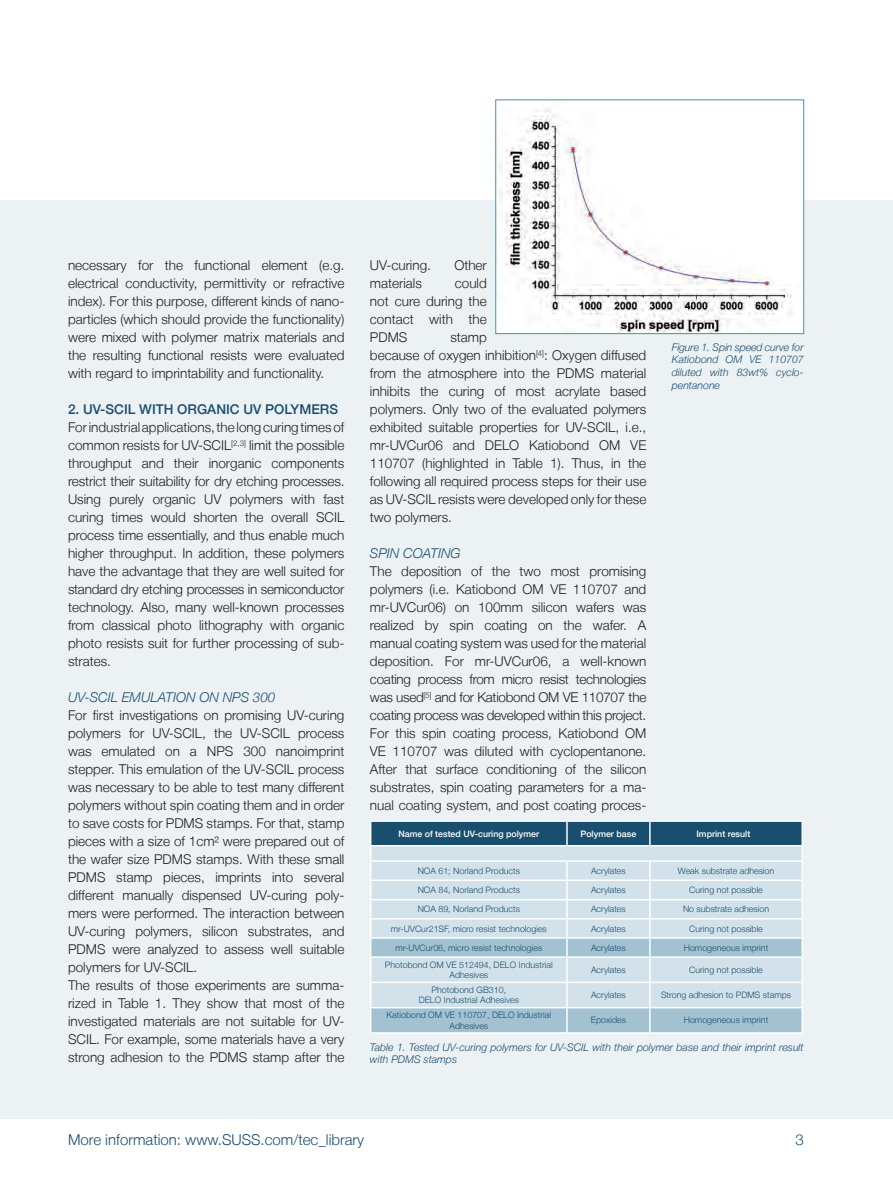
<style>
.page{position:relative;width:893px;height:1191px;background:#fff}
.page>*{position:absolute;margin:0;border:0;box-sizing:border-box;transform-origin:0 0}
.t1{font:300 15px "Helvetica Neue LT";color:#1a4e6e}
.t2{font:300 13.5px/18px "Helvetica Neue LT";color:#231f20;text-align:justify}
.t3{font:italic 300 13.5px "Helvetica Neue LT";color:#1a4e6e}
.t4{font:500 13.5px "Helvetica Neue LT";color:#1a4e6e}
.t5{font:italic 300 10.5px/12.6px "Helvetica Neue LT";color:#1a4e6e}
.t6{font:300 8.85px/10.6px "Helvetica Neue LT";color:#1a4e6e;text-align:center}
.t7{font:500 8.85px "Helvetica Neue LT";color:#fff}
.s1{color:#1a4e6e}
</style>
<div class="page">
<div style="left:0;top:200px;width:893px;height:918px;background:#ecf1f4"></div>
<hr style="left:567px;top:820px;width:83px;height:2px;background:#fff">
<hr style="left:650px;top:820px;width:153px;height:2px;background:#fff">
<hr style="left:370px;top:820px;width:197px;height:2px;background:#fff">
<svg style="left:370px;top:821px;width:433px;height:212px;background:#b9ced9"></svg>
<hr style="left:566px;top:1008px;width:2px;height:24px;background:#fff">
<hr style="left:649px;top:1008px;width:2px;height:24px;background:#fff">
<hr style="left:801px;top:1008px;width:2px;height:24px;background:#fff">
<hr style="left:370px;top:1032px;width:197px;height:1px;background:#fff">
<img style="left:497px;top:109px;width:305px;height:223px">
<div style="left:495px;top:99px;width:309px;height:235px;border:1px solid #528ea7"></div>
<p class="t2" style="left:68px;top:256px;width:278px">necessary for the functional element (e.g. electrical conductivity, permittivity or refractive index). For this purpose, different kinds of nano&shy;particles (which should provide the functionality) were mixed with polymer matrix materials and the resulting functional resists were evaluated with regard to imprintability and functionality.</p>
<p class="t4" style="left:68px;top:401px;width:272px">2. UV-SCIL WITH ORGANIC UV POLYMERS</p>
<p class="t2" style="left:68px;top:418px;width:278px">For industrial applications, the long curing times of common resists for UV-SCIL<sup>[2,3]</sup> limit the possible throughput and their inorganic components restrict their suitability for dry etching processes.<br>Using purely organic UV polymers with fast curing times would shorten the overall SCIL process time essentially, and thus enable much higher throughput. In addition, these polymers have the advantage that they are well suited for standard dry etching processes in semiconductor technology. Also, many well-known processes from classical photo lithography with organic photo resists suit for further processing of sub&shy;strates.</p>
<p class="t3" style="left:68px;top:689px;width:209px">UV-SCIL EMULATION ON NPS 300</p>
<p class="t2" style="left:68px;top:706px;width:278px">For first investigations on promising UV-curing polymers for UV-SCIL, the UV-SCIL process was emulated on a NPS 300 nanoimprint stepper. This emulation of the UV-SCIL process was necessary to be able to test many different polymers without spin coating them and in order to save costs for PDMS stamps. For that, stamp pieces with a size of 1cm² were prepared out of the wafer size PDMS stamps. With these small PDMS stamp pieces, imprints into several different manually dispensed UV-curing poly&shy;mers were performed. The interaction between UV-curing polymers, silicon substrates, and PDMS were analyzed to assess well suitable polymers for UV-SCIL.</p>
<p class="t2" style="left:68px;top:976px;width:278px">The results of those experiments are summa&shy;rized in Table 1. They show that most of the investigated materials are not suitable for UV-SCIL. For example, some materials have a very strong adhesion to the PDMS stamp after the</p>
<p class="t2" style="left:370px;top:256px;width:63px">UV-curing.</p>
<p class="t2" style="left:454px;top:256px;width:34px">Other</p>
<p class="t2" style="left:370px;top:274px;width:54px">materials</p>
<p class="t2" style="left:370px;top:274px;width:118px;text-indent:85px">could not cure during the contact with the PDMS</p>
<p class="t2" style="left:370px;top:328px;width:278px;text-align:left;text-indent:80px">stamp<br>because of oxygen inhibition<sup>[4]</sup>: Oxygen diffused from the atmosphere into the PDMS material inhibits the curing of most acrylate based polymers. Only two of the evaluated polymers exhibited suitable properties for UV-SCIL, i.e., mr-UVCur06 and DELO Katiobond OM VE 110707 (highlighted in Table 1). Thus, in the following all required process steps for their use as UV-SCIL resists were developed only for these two polymers.</p>
<p class="t3" style="left:370px;top:545px;width:92px">SPIN COATING</p>
<p class="t2" style="left:370px;top:562px;width:278px">The deposition of the two most promising polymers (i.e. Katiobond OM VE 110707 and mr-UVCur06) on 100mm silicon wafers was realized by spin coating on the wafer. A manual coating system was used for the material deposition. For mr-UVCur06, a well-known coating process from micro resist technologies was used<sup>[5]</sup> and for Katiobond OM VE 110707 the coating process was developed within this project.</p>
<p class="t2" style="left:370px;top:724px;width:278px">For this spin coating process, Katiobond OM VE 110707 was diluted with cyclopentanone.<br>After that surface conditioning of the silicon substrates, spin coating parameters for a ma&shy;nual coating system, and post coating proces-</p>
<p class="t5" style="left:672px;top:340px;width:133px;text-align:justify">Figure 1. Spin speed curve for Katiobond OM VE 110707 diluted with 83wt% cyclo&shy;pentanone</p>
<p class="t7" style="left:398px;top:828px;width:142px">Name of tested UV-curing polymer</p>
<p class="t7" style="left:580px;top:828px;width:57px">Polymer base</p>
<p class="t7" style="left:696px;top:828px;width:61px">Imprint result<span class="s1">g</span></p>
<p class="t6" style="left:418px;top:865px;width:104px">NOA 61; Norland Products</p>
<p class="t6" style="left:591px;top:865px;width:36px">Acrylates</p>
<p class="t6" style="left:678px;top:865px;width:98px">Weak substrate adhesion</p>
<p class="t6" style="left:418px;top:884px;width:104px">NOA 84, Norland Products</p>
<p class="t6" style="left:591px;top:884px;width:36px">Acrylates</p>
<p class="t6" style="left:689px;top:884px;width:75px">Curing not possible</p>
<p class="t6" style="left:418px;top:903px;width:104px">NOA 89, Norland Products</p>
<p class="t6" style="left:591px;top:903px;width:36px">Acrylates</p>
<p class="t6" style="left:683px;top:903px;width:88px">No substrate adhesion</p>
<p class="t6" style="left:391px;top:923px;width:158px">mr-UVCur21SF, micro resist technologies</p>
<p class="t6" style="left:591px;top:923px;width:36px">Acrylates</p>
<p class="t6" style="left:689px;top:923px;width:75px">Curing not possible</p>
<p class="t6" style="left:395px;top:942px;width:148px">mr-UVCur06, micro resist technologies</p>
<p class="t6" style="left:591px;top:942px;width:36px">Acrylates</p>
<p class="t6" style="left:684px;top:942px;width:86px">Homogeneous imprint</p>
<p class="t6" style="left:385px;top:959px;width:169px">Photobond OM VE 512494, DELO Industrial<br>Adhesives</p>
<p class="t6" style="left:591px;top:964px;width:36px">Acrylates</p>
<p class="t6" style="left:689px;top:964px;width:75px">Curing not possible</p>
<p class="t6" style="left:431px;top:984px;width:76px">Photobond GB310,</p>
<p class="t6" style="left:419px;top:994px;width:102px">DELO Industrial Adhesives</p>
<p class="t6" style="left:591px;top:989px;width:36px">Acrylates</p>
<p class="t6" style="left:661px;top:989px;width:131px">Strong adhesion to PDMS stamps</p>
<p class="t6" style="left:387px;top:1009px;width:166px">Katiobond OM VE 110707, DELO Industrial<br>Adhesives</p>
<p class="t6" style="left:591px;top:1014px;width:37px">Epoxides</p>
<p class="t6" style="left:684px;top:1014px;width:86px">Homogeneous imprint</p>
<p class="t5" style="left:370px;top:1040px;width:435px">Table 1. Tested UV-curing polymers for UV-SCIL with their polymer base and their imprint result with PDMS stamps</p>
<p class="t1" style="left:68px;top:1130px;width:298px">More information: www.SUSS.com/tec_library</p>
<p class="t1" style="left:795px;top:1130px;width:10px">3</p>
</div>
